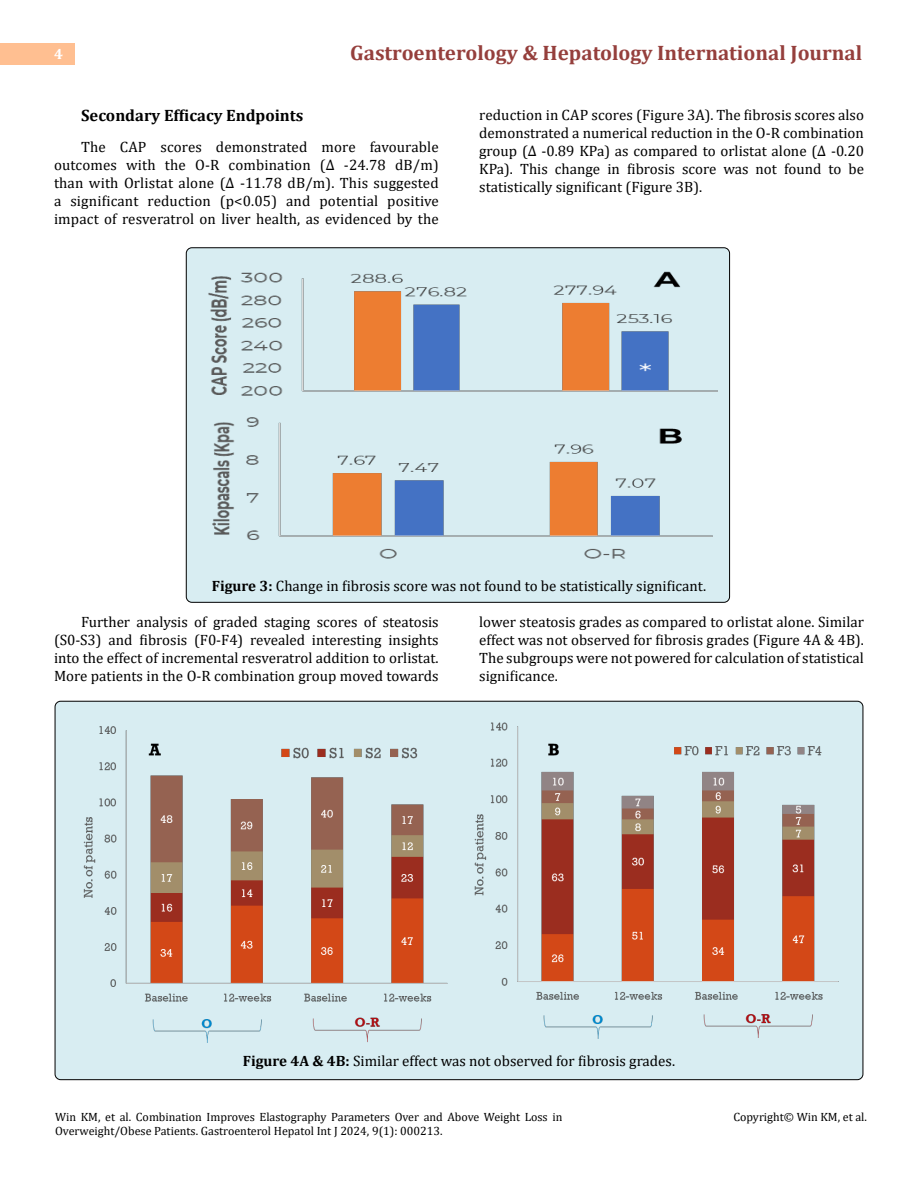
<style>
.page{position:relative;width:918px;height:1188px;background:#fff}
.page>*{position:absolute;margin:0;border:0;box-sizing:border-box;transform-origin:0 0}
.t1{font:700 21px "Cambria";color:#953f3c}
.t2{font:700 16.5px "Cambria";color:#000}
.t3{font:15px/18px "Cambria";color:#000;text-align:justify}
.t4{font:700 15px "Cambria";color:#fff}
.t5{font:12px/14.4px "Cambria";color:#000}
.s1{font-weight:700}
</style>
<div class="page">
<div style="left:0;top:43px;width:75px;height:21px;background:#ffbf91"></div>
<div style="left:55px;top:701px;width:808px;height:379px;background:#d8edf2;border-radius:6px"></div>
<div style="left:186px;top:248px;width:544px;height:354px;background:#d8edf2;border-radius:6px"></div>
<img style="left:208px;top:271px;width:510px;height:288px">
<img style="left:83px;top:722px;width:756px;height:320px">
<p class="t4" style="left:54px;top:44px;width:10px">4</p>
<h1 class="t1" style="left:350px;top:38px;width:514px">Gastroenterology &amp; Hepatology International Journal</h1>
<p class="t2" style="left:81px;top:104px;width:224px">Secondary Efficacy Endpoints</p>
<p class="t3" style="left:54px;top:138px;width:386px;text-indent:27px">The CAP scores demonstrated more favourable outcomes with the O-R combination (∆ -24.78 dB/m) than with Orlistat alone (∆ -11.78 dB/m). This suggested a significant reduction (p&lt;0.05) and potential positive impact of resveratrol on liver health, as evidenced by the</p>
<p class="t3" style="left:479px;top:105px;width:386px">reduction in CAP scores (Figure 3A). The fibrosis scores also demonstrated a numerical reduction in the O-R combination group (∆ -0.89 KPa) as compared to orlistat alone (∆ -0.20<br>KPa). This change in fibrosis score was not found to be statistically significant (Figure 3B).</p>
<p class="t3" style="left:212px;top:577px;width:496px"><span class="s1">Figure 3:</span> Change in fibrosis score was not found to be statistically significant.</p>
<p class="t3" style="left:54px;top:613px;width:386px;text-indent:27px">Further analysis of graded staging scores of steatosis (S0-S3) and fibrosis (F0-F4) revealed interesting insights into the effect of incremental resveratrol addition to orlistat.<br>More patients in the O-R combination group moved towards</p>
<p class="t3" style="left:479px;top:613px;width:386px">lower steatosis grades as compared to orlistat alone. Similar effect was not observed for fibrosis grades (Figure 4A &amp; 4B).<br>The subgroups were not powered for calculation of statistical significance.</p>
<p class="t3" style="left:243px;top:1052px;width:434px"><span class="s1">Figure 4A &amp; 4B:</span> Similar effect was not observed for fibrosis grades.</p>
<p class="t5" style="left:55px;top:1109px;width:509px">Win KM, et al. Combination Improves Elastography Parameters Over and Above Weight Loss in<br>Overweight/Obese Patients. Gastroenterol Hepatol Int J 2024, 9(1): 000213.</p>
<p class="t5" style="left:733px;top:1109px;width:135px">Copyright© Win KM, et al.</p>
</div>
